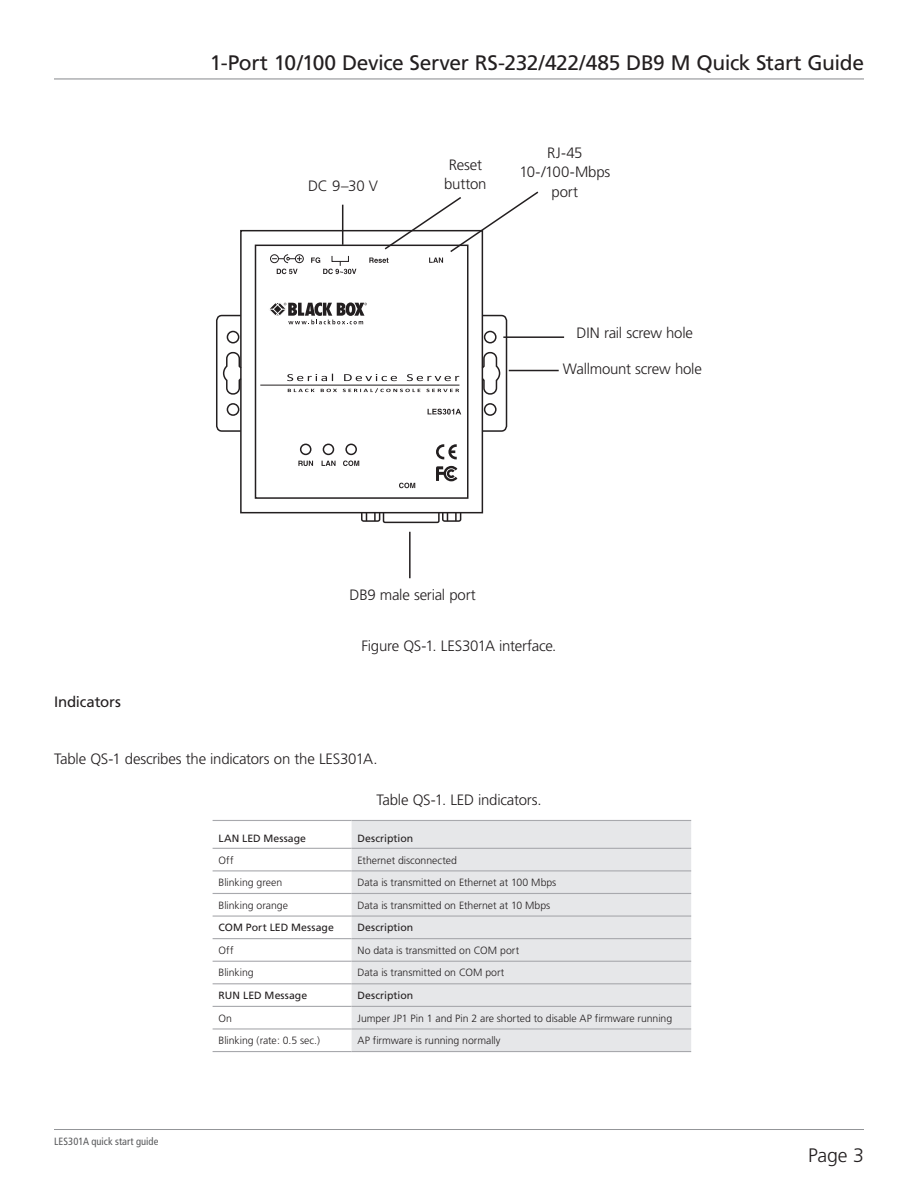
<style>
.page{position:relative;width:918px;height:1188px;background:#fff}
.page>*{position:absolute;margin:0;border:0;box-sizing:border-box;transform-origin:0 0}
.t1{font:21px "Frutiger";letter-spacing:-.02em;color:#231f20}
.t2{font:300 19.5px "Frutiger";color:#231f20}
.t3{font:300 15px/19.5px "Frutiger";letter-spacing:-.015em;color:#231f20}
.t4{font:15px "Frutiger";letter-spacing:-.01em;color:#231f20}
.t5{font:300 10.5px "Frutiger";letter-spacing:-.005em;color:#231f20}
.t6{font:10.5px "Frutiger";letter-spacing:.005em;color:#231f20}
.t7{font:condensed 10.5px "Frutiger";letter-spacing:.005em;color:#57585a}
</style>
<div class="page">
<hr style="left:54px;top:1129px;width:810px;height:1px;background:#939598">
<hr style="left:54px;top:78px;width:810px;height:2px;background:#939598">
<div style="left:255px;top:245px;width:213px;height:254px;border:2px solid #231f20"></div>
<svg style="left:216px;top:314px;width:24px;height:118px"></svg>
<svg style="left:483px;top:314px;width:25px;height:119px"></svg>
<svg style="left:360px;top:513px;width:102px;height:11px"></svg>
<div style="left:240px;top:230px;width:243px;height:283px;border:2px solid #231f20"></div>
<div style="left:300px;top:444px;width:11px;height:11px;border:2px solid #231f20;border-radius:50%"></div>
<div style="left:295px;top:254px;width:9px;height:9px;border:1px solid #231f20;border-radius:50%"></div>
<div style="left:270px;top:254px;width:9px;height:9px;border:1px solid #231f20;border-radius:50%"></div>
<svg style="left:272px;top:254px;width:30px;height:20px"></svg>
<svg style="left:311px;top:257px;width:45px;height:17px"></svg>
<svg style="left:298px;top:461px;width:15px;height:5px"></svg>
<div style="left:323px;top:444px;width:11px;height:11px;border:2px solid #231f20;border-radius:50%"></div>
<svg style="left:322px;top:461px;width:14px;height:5px"></svg>
<div style="left:345px;top:444px;width:12px;height:11px;border:2px solid #231f20;border-radius:50%"></div>
<svg style="left:343px;top:461px;width:16px;height:5px"></svg>
<svg style="left:399px;top:483px;width:16px;height:5px"></svg>
<svg style="left:436px;top:444px;width:22px;height:38px"></svg>
<svg style="left:287px;top:374px;width:46px;height:7px"></svg>
<svg style="left:344px;top:374px;width:53px;height:7px"></svg>
<svg style="left:407px;top:374px;width:52px;height:7px"></svg>
<svg style="left:288px;top:389px;width:26px;height:3px"></svg>
<svg style="left:321px;top:389px;width:16px;height:3px"></svg>
<svg style="left:343px;top:388px;width:77px;height:5px"></svg>
<svg style="left:426px;top:389px;width:33px;height:3px"></svg>
<hr style="left:260px;top:385px;width:199px;height:1px;background:#231f20">
<svg style="left:270px;top:302px;width:97px;height:22px"></svg>
<svg style="left:428px;top:409px;width:33px;height:6px"></svg>
<hr style="left:409px;top:532px;width:2px;height:46px;background:#231f20">
<hr style="left:503px;top:336px;width:61px;height:2px;background:#231f20">
<hr style="left:509px;top:370px;width:50px;height:1px;background:#231f20">
<hr style="left:342px;top:205px;width:1px;height:40px;background:#231f20">
<svg style="left:369px;top:191px;width:170px;height:72px"></svg>
<svg style="left:213px;top:821px;width:139px;height:230px"></svg>
<div style="left:352px;top:821px;width:339px;height:230px;background:#e6e7e9"></div>
<hr style="left:213px;top:820px;width:139px;height:1px;background:#a8a9ad">
<hr style="left:352px;top:820px;width:339px;height:1px;background:#a8a9ad">
<hr style="left:213px;top:848px;width:139px;height:1px;background:#a8a9ad">
<hr style="left:352px;top:848px;width:339px;height:1px;background:#a8a9ad">
<hr style="left:213px;top:870px;width:139px;height:1px;background:#a8a9ad">
<hr style="left:352px;top:870px;width:339px;height:1px;background:#a8a9ad">
<hr style="left:213px;top:893px;width:139px;height:1px;background:#a8a9ad">
<hr style="left:352px;top:893px;width:339px;height:1px;background:#a8a9ad">
<hr style="left:213px;top:916px;width:139px;height:1px;background:#a8a9ad">
<hr style="left:352px;top:916px;width:339px;height:1px;background:#a8a9ad">
<hr style="left:213px;top:938px;width:139px;height:1px;background:#a8a9ad">
<hr style="left:352px;top:938px;width:339px;height:1px;background:#a8a9ad">
<hr style="left:213px;top:961px;width:139px;height:1px;background:#a8a9ad">
<hr style="left:352px;top:961px;width:339px;height:1px;background:#a8a9ad">
<hr style="left:213px;top:983px;width:139px;height:1px;background:#a8a9ad">
<hr style="left:352px;top:983px;width:339px;height:1px;background:#a8a9ad">
<hr style="left:213px;top:1006px;width:139px;height:1px;background:#a8a9ad">
<hr style="left:352px;top:1006px;width:339px;height:1px;background:#a8a9ad">
<hr style="left:213px;top:1028px;width:139px;height:2px;background:#a8a9ad">
<hr style="left:352px;top:1028px;width:339px;height:2px;background:#a8a9ad">
<hr style="left:213px;top:1051px;width:139px;height:1px;background:#a8a9ad">
<hr style="left:352px;top:1051px;width:339px;height:1px;background:#a8a9ad">
<h1 class="t1" style="left:210px;top:50px;width:656px">1-Port 10/100 Device Server RS-232/422/485 DB9 M Quick Start Guide</h1>
<h3 class="t3" style="left:308px;top:176px;width:71px">DC 9–30 V</h3>
<h3 class="t3" style="left:444px;top:155px;width:44px">Reset button</h3>
<h3 class="t3" style="left:519px;top:143px;width:92px;text-align:center">RJ-45<br>10-/100-Mbps port</h3>
<h3 class="t3" style="left:577px;top:323px;width:118px">DIN rail screw hole</h3>
<h3 class="t3" style="left:563px;top:359px;width:141px">Wallmount screw hole</h3>
<h3 class="t3" style="left:349px;top:585px;width:128px">DB9 male serial port</h3>
<h3 class="t4" style="left:54px;top:693px;width:69px">Indicators</h3>
<h3 class="t3" style="left:362px;top:636px;width:196px">Figure QS-1. LES301A interface.</h3>
<h3 class="t3" style="left:54px;top:749px;width:325px">Table QS-1 describes the indicators on the LES301A.</h3>
<h3 class="t3" style="left:376px;top:791px;width:167px">Table QS-1. LED indicators.</h3>
<p class="t7" style="left:54px;top:1135px;width:106px">LES301A quick start guide</p>
<p class="t6" style="left:219px;top:832px;width:89px">LAN LED Message</p>
<p class="t6" style="left:358px;top:832px;width:57px">Description</p>
<p class="t5" style="left:219px;top:854px;width:16px">Off</p>
<p class="t5" style="left:358px;top:854px;width:101px">Ethernet disconnected</p>
<p class="t5" style="left:219px;top:877px;width:65px">Blinking green</p>
<p class="t5" style="left:358px;top:877px;width:200px">Data is transmitted on Ethernet at 100 Mbps</p>
<p class="t5" style="left:219px;top:899px;width:71px">Blinking orange</p>
<p class="t5" style="left:358px;top:899px;width:194px">Data is transmitted on Ethernet at 10 Mbps</p>
<p class="t6" style="left:219px;top:921px;width:117px">COM Port LED Message</p>
<p class="t6" style="left:358px;top:921px;width:57px">Description</p>
<p class="t5" style="left:219px;top:944px;width:16px">Off</p>
<p class="t5" style="left:358px;top:944px;width:163px">No data is transmitted on COM port</p>
<p class="t5" style="left:219px;top:967px;width:37px">Blinking</p>
<p class="t5" style="left:358px;top:967px;width:148px">Data is transmitted on COM port</p>
<p class="t6" style="left:219px;top:989px;width:90px">RUN LED Message</p>
<p class="t6" style="left:358px;top:989px;width:57px">Description</p>
<p class="t5" style="left:219px;top:1012px;width:15px">On</p>
<p class="t5" style="left:358px;top:1012px;width:316px">Jumper JP1 Pin 1 and Pin 2 are shorted to disable AP firmware running</p>
<p class="t5" style="left:219px;top:1035px;width:103px">Blinking (rate: 0.5 sec.)</p>
<p class="t5" style="left:358px;top:1035px;width:144px">AP firmware is running normally</p>
<h2 class="t2" style="left:808px;top:1144px;width:57px">Page 3</h2>
</div>
